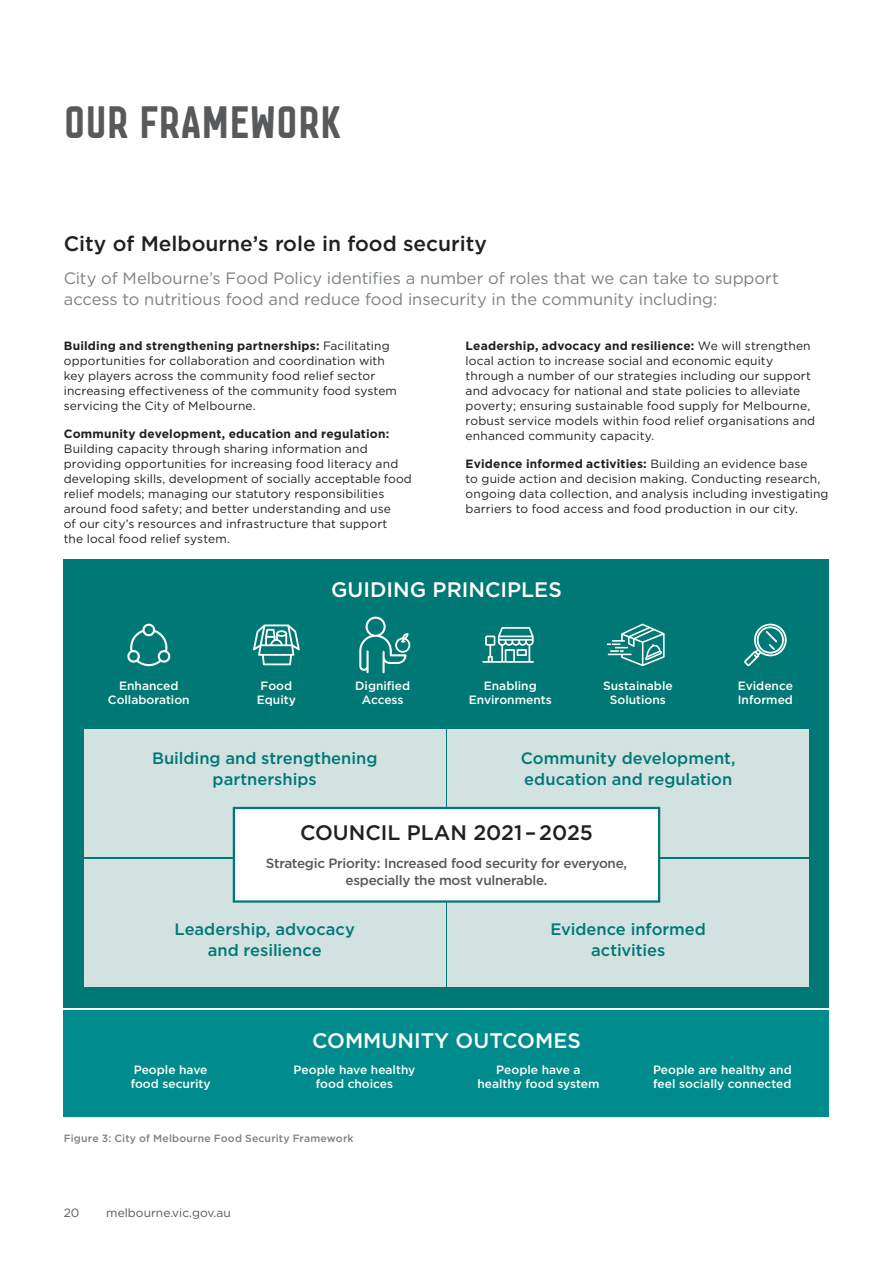
<style>
.page{position:relative;width:893px;height:1263px;background:#fff}
.page>*{position:absolute;margin:0;border:0;box-sizing:border-box;transform-origin:0 0}
.t1{font:48px "Co M";color:#58595b}
.t2{font:500 21px "Gotham";color:#231f20}
.t3{font:500 21px "Gotham";color:#fff}
.t4{font:16.5px/21px "Gotham";letter-spacing:-.005em;color:#7c8185}
.t5{font:500 16.5px/21px "Gotham";color:#007875;text-align:center}
.t6{font:500 13.5px/16.5px "Gotham";letter-spacing:-.02em;color:#58595b;text-align:center}
.t7{font:12px/15px "Gotham";letter-spacing:.01em;color:#231f20}
.t8{font:500 12px/13.5px "Gotham";color:#fff;text-align:center}
.t9{font:700 12px "Gotham";letter-spacing:.015em;color:#231f20}
.t10{font:12px "Gotham";color:#58595b}
.t11{font:500 10.5px "Gotham";letter-spacing:.02em;color:#7c8185}
.s1{font-weight:700}
</style>
<div class="page">
<div style="left:64px;top:559px;width:765px;height:449px;background:#007875"></div>
<div style="left:64px;top:1010px;width:765px;height:106px;background:#008c8c"></div>
<svg style="left:744px;top:623px;width:43px;height:43px"></svg>
<svg style="left:253px;top:624px;width:47px;height:41px"></svg>
<svg style="left:127px;top:623px;width:44px;height:43px"></svg>
<svg style="left:607px;top:624px;width:58px;height:42px"></svg>
<svg style="left:359px;top:617px;width:52px;height:56px"></svg>
<svg style="left:483px;top:627px;width:51px;height:36px"></svg>
<div style="left:84px;top:729px;width:361px;height:128px;background:#d1e2e1"></div>
<div style="left:448px;top:729px;width:361px;height:128px;background:#d1e2e1"></div>
<div style="left:84px;top:859px;width:361px;height:127px;background:#d1e2e1"></div>
<div style="left:448px;top:859px;width:361px;height:127px;background:#d1e2e1"></div>
<div style="left:234px;top:808px;width:425px;height:93px;background:#fff"></div>
<div style="left:233px;top:807px;width:427px;height:96px;border:2px solid #007875"></div>
<h1 class="t1" style="left:64px;top:88px;width:278px">OUR FRAMEWORK</h1>
<h2 class="t2" style="left:64px;top:229px;width:425px">City of Melbourne’s role in food security</h2>
<h3 class="t4" style="left:64px;top:268px;width:716px">City of Melbourne’s Food Policy identifies a number of roles that we can take to support access to nutritious food and reduce food insecurity in the community including:</h3>
<p class="t7" style="left:64px;top:338px;width:335px"><span class="s1">Building and strengthening partnerships:</span> Facilitating opportunities for collaboration and coordination with key players across the community food relief sector increasing effectiveness of the community food system servicing the City of Melbourne.</p>
<p class="t9" style="left:64px;top:425px;width:327px">Community development, education and regulation:</p>
<p class="t7" style="left:64px;top:441px;width:350px">Building capacity through sharing information and providing opportunities for increasing food literacy and developing skills, development of socially acceptable food relief models; managing our statutory responsibilities around food safety; and better understanding and use<br>of our city’s resources and infrastructure that support<br>the local food relief system.</p>
<p class="t7" style="left:466px;top:338px;width:351px"><span class="s1">Leadership, advocacy and resilience:</span> We will strengthen local action to increase social and economic equity through a number of our strategies including our support and advocacy for national and state policies to alleviate poverty; ensuring sustainable food supply for Melbourne, robust service models within food relief organisations and enhanced community capacity.</p>
<p class="t7" style="left:466px;top:456px;width:364px"><span class="s1">Evidence informed activities:</span> Building an evidence base<br>to guide action and decision making. Conducting research, ongoing data collection, and analysis including investigating barriers to food access and food production in our city.</p>
<h2 class="t3" style="left:331px;top:576px;width:232px">GUIDING PRINCIPLES</h2>
<p class="t8" style="left:355px;top:679px;width:56px">Dignified<br>Access</p>
<p class="t8" style="left:469px;top:679px;width:84px">Enabling<br>Environments</p>
<p class="t8" style="left:738px;top:679px;width:57px;text-align:left">Evidence<br>Informed</p>
<p class="t8" style="left:108px;top:679px;width:83px">Enhanced<br>Collaboration</p>
<p class="t8" style="left:257px;top:679px;width:40px">Food<br>Equity</p>
<p class="t8" style="left:603px;top:679px;width:71px">Sustainable<br>Solutions</p>
<h3 class="t5" style="left:152px;top:747px;width:227px">Building and strengthening partnerships</h3>
<h3 class="t5" style="left:521px;top:747px;width:216px;text-align:left">Community development, education and regulation</h3>
<h2 class="t2" style="left:300px;top:819px;width:294px">COUNCIL PLAN 2021 – 2025</h2>
<p class="t6" style="left:266px;top:855px;width:363px">Strategic Priority: Increased food security for everyone, especially the most vulnerable.</p>
<h3 class="t5" style="left:175px;top:919px;width:182px">Leadership, advocacy and resilience</h3>
<h3 class="t5" style="left:551px;top:919px;width:157px">Evidence informed activities</h3>
<h2 class="t3" style="left:312px;top:1027px;width:270px">COMMUNITY OUTCOMES</h2>
<p class="t8" style="left:131px;top:1063px;width:81px;text-align:left">People have food security</p>
<p class="t8" style="left:294px;top:1063px;width:123px">People have healthy food choices</p>
<p class="t8" style="left:477px;top:1063px;width:123px">People have a healthy food system</p>
<p class="t8" style="left:653px;top:1063px;width:140px;text-align:left">People are healthy and feel socially connected</p>
<p class="t11" style="left:64px;top:1131px;width:291px">Figure 3: City of Melbourne Food Security Framework</p>
<p class="t10" style="left:64px;top:1205px;width:17px">20</p>
<p class="t10" style="left:106px;top:1205px;width:126px">melbourne.vic.gov.au</p>
</div>
